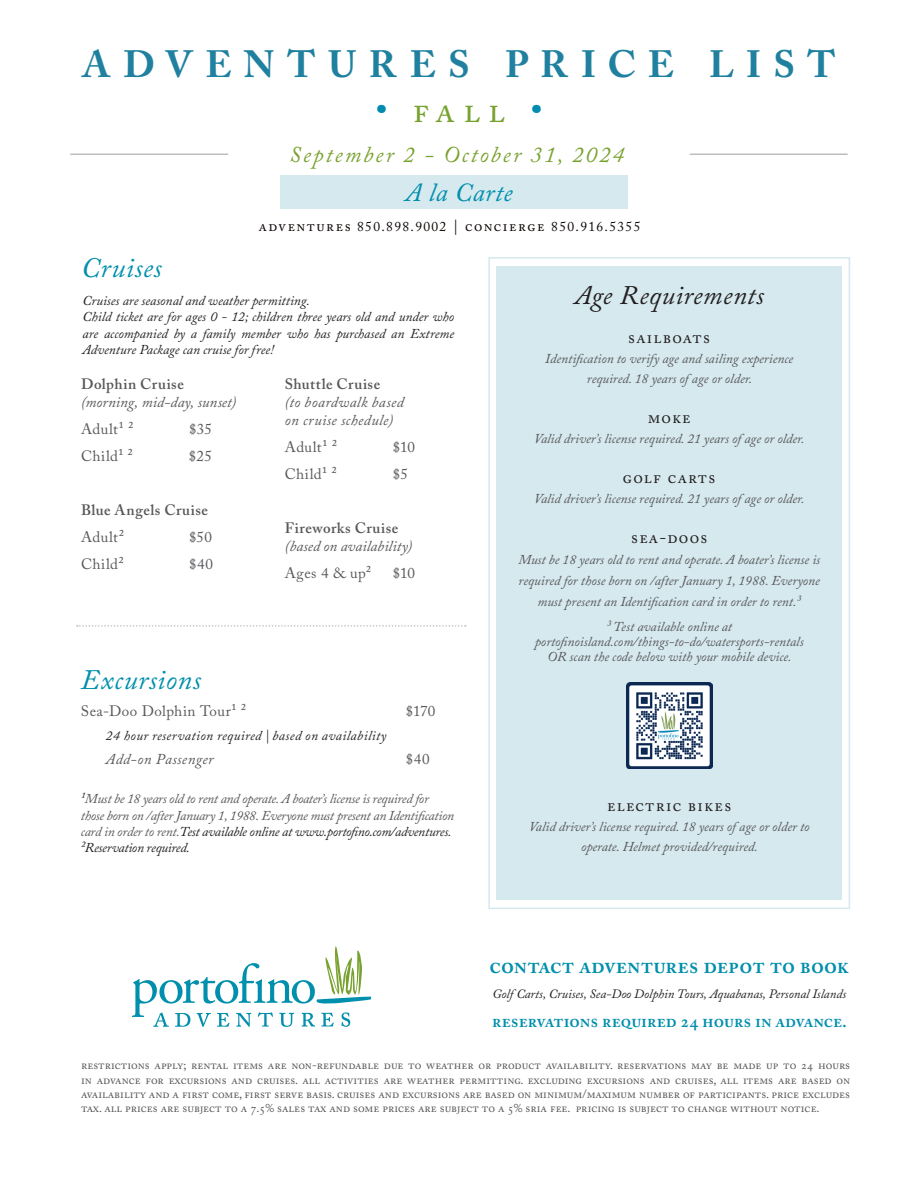
<style>
.page{position:relative;width:918px;height:1188px;background:#fff}
.page>*{position:absolute;margin:0;border:0;box-sizing:border-box;transform-origin:0 0}
.t1{font:700 37.8px "Adobe Caslon Pro";letter-spacing:.325em;color:#1f819f}
.t2{font:36px "Adobe Caslon Pro";color:#78a22f}
.t3{font:italic 28.05px "Adobe Caslon Pro";letter-spacing:.025em;color:#008fac}
.t4{font:italic 26.7px "Adobe Caslon Pro";letter-spacing:.02em;color:#231f20}
.t5{font:italic 25.95px "Adobe Caslon Pro";letter-spacing:.025em;color:#008fac}
.t6{font:600 22.5px "Adobe Caslon Pro";color:#008fac}
.t7{font:italic 22.5px "Adobe Caslon Pro";letter-spacing:.1em;color:#78a22f}
.t8{font:600 18px "Adobe Caslon Pro";color:#008fac}
.t9{font:17.1px "Adobe Caslon Pro";letter-spacing:.07em;color:#231f20}
.t10{font:15px "Adobe Caslon Pro";letter-spacing:.03em;color:#57585a}
.t11{font:italic 15px "Adobe Caslon Pro";letter-spacing:.02em;color:#57585a}
.t12{font:600 15px "Adobe Caslon Pro";letter-spacing:.03em;color:#57585a}
.t13{font:italic 13.5px/21px "Adobe Caslon Pro";color:#57585a;text-align:center}
.t14{font:italic 13.5px/16.2px "Adobe Caslon Pro";letter-spacing:-.02em;color:#57585a}
.t15{font:italic 13.5px/16.2px "Adobe Caslon Pro";color:#231f20;text-align:justify}
.t16{font:italic 13.5px "Adobe Caslon Pro";letter-spacing:.035em;color:#231f20}
.t17{font:13.5px "Adobe Caslon Pro";letter-spacing:.1em;color:#0c0806}
.t18{font:italic 12.75px "Adobe Caslon Pro";color:#231f20}
.t19{font:12px/14.4px "Adobe Caslon Pro";color:#57585a;text-align:justify}
.s1{color:#008bb0}
.s2{font-size:15px}
.s3{color:#231f20}
</style>
<div class="page">
<svg style="left:77px;top:625px;width:389px;height:2px"></svg>
<div style="left:497px;top:266px;width:345px;height:634px;background:#d6e9ef"></div>
<div style="left:488px;top:257px;width:362px;height:652px;border:2px solid #d6e9ef"></div>
<img style="left:626px;top:683px;width:86px;height:86px">
<svg style="left:132px;top:946px;width:239px;height:81px"></svg>
<div style="left:280px;top:175px;width:347px;height:34px;background:#d6e9ef"></div>
<hr style="left:71px;top:154px;width:157px;height:1px;background:#bcbdc0">
<hr style="left:690px;top:154px;width:157px;height:1px;background:#bcbdc0">
<p class="t1" style="left:83px;top:42px;width:754px">ADVENTURES PRICE LIST</p>
<p class="t2" style="left:375px;top:89px;width:169px"><span class="s1">•</span> fall <span class="s1">•</span></p>
<p class="t7" style="left:289px;top:141px;width:336px">September 2 - October 31, 2024</p>
<p class="t5" style="left:405px;top:177px;width:109px">A la Carte</p>
<p class="t17" style="left:259px;top:218px;width:383px"><span class="s2">adventures</span> 850.898.9002 <span class="s2">| concierge</span> 850.916.5355</p>
<p class="t3" style="left:81px;top:251px;width:82px">Cruises</p>
<p class="t15" style="left:83px;top:292px;width:229px">Cruises are seasonal and weather permitting.</p>
<p class="t15" style="left:83px;top:309px;width:373px">Child ticket are for ages 0 - 12; children three years old and under who are accompanied by a family member who has purchased an Extreme Adventure Package can cruise for free!</p>
<p class="t12" style="left:81px;top:375px;width:104px">Dolphin Cruise</p>
<p class="t11" style="left:81px;top:393px;width:157px">(morning, mid-day, sunset)</p>
<p class="t10" style="left:81px;top:420px;width:54px">Adult¹ ²</p>
<p class="t10" style="left:189px;top:420px;width:24px">$35</p>
<p class="t10" style="left:81px;top:447px;width:54px">Child¹ ²</p>
<p class="t10" style="left:189px;top:447px;width:25px">$25</p>
<p class="t12" style="left:81px;top:501px;width:129px">Blue Angels Cruise</p>
<p class="t10" style="left:81px;top:528px;width:45px">Adult²</p>
<p class="t10" style="left:189px;top:528px;width:25px">$50</p>
<p class="t10" style="left:81px;top:555px;width:44px">Child²</p>
<p class="t10" style="left:189px;top:555px;width:25px">$40</p>
<p class="t12" style="left:285px;top:375px;width:97px">Shuttle Cruise</p>
<p class="t11" style="left:285px;top:393px;width:121px">(to boardwalk based</p>
<p class="t11" style="left:285px;top:411px;width:110px">on cruise schedule)</p>
<p class="t10" style="left:285px;top:438px;width:54px">Adult¹ ²</p>
<p class="t10" style="left:393px;top:438px;width:24px">$10</p>
<p class="t10" style="left:285px;top:465px;width:54px">Child¹ ²</p>
<p class="t10" style="left:393px;top:465px;width:17px">$5</p>
<p class="t12" style="left:285px;top:519px;width:115px">Fireworks Cruise</p>
<p class="t11" style="left:285px;top:537px;width:129px">(based on availability)</p>
<p class="t10" style="left:285px;top:564px;width:88px">Ages 4 &amp; up²</p>
<p class="t10" style="left:393px;top:564px;width:24px">$10</p>
<p class="t3" style="left:81px;top:663px;width:122px">Excursions</p>
<p class="t10" style="left:81px;top:702px;width:167px">Sea-Doo Dolphin Tour¹ ²</p>
<p class="t10" style="left:406px;top:702px;width:31px">$170</p>
<p class="t16" style="left:106px;top:728px;width:282px">24 hour reservation required | based on availability</p>
<p class="t11" style="left:106px;top:750px;width:109px">Add-on Passenger</p>
<p class="t10" style="left:406px;top:750px;width:25px">$40</p>
<p class="t14" style="left:81px;top:791px;width:375px"><span class="s3">¹</span>Must be 18 years old to rent and operate. A boater’s license is required for those born on /after January 1, 1988. Everyone must present an Identification card in order to rent.<span class="s3">Test available online at www.portofino.com/adventures.<br>²Reservation required.</span></p>
<p class="t4" style="left:575px;top:279px;width:191px">Age Requirements</p>
<p class="t9" style="left:628px;top:327px;width:84px">sailboats</p>
<p class="t13" style="left:545px;top:348px;width:249px">Identification to verify age and sailing experience</p>
<p class="t13" style="left:587px;top:368px;width:167px">required. 18 years of age or older.</p>
<p class="t9" style="left:648px;top:407px;width:44px">moke</p>
<p class="t13" style="left:534px;top:428px;width:272px">Valid driver’s license required. 21 years of age or older.</p>
<p class="t9" style="left:623px;top:467px;width:94px">golf carts</p>
<p class="t13" style="left:534px;top:488px;width:272px">Valid driver’s license required. 21 years of age or older.</p>
<p class="t9" style="left:631px;top:527px;width:78px">sea-doos</p>
<p class="t13" style="left:518px;top:548px;width:303px">Must be 18 years old to rent and operate. A boater’s license is required for those born on /after January 1, 1988. Everyone must present an Identification card in order to rent.³</p>
<p class="t13" style="left:606px;top:616px;width:127px">³ Test available online at</p>
<p class="t13" style="left:535px;top:631px;width:270px">portofinoisland.com/things-to-do/watersports-rentals</p>
<p class="t13" style="left:548px;top:646px;width:245px">OR scan the code below with your mobile device.</p>
<p class="t9" style="left:607px;top:795px;width:126px">electric bikes</p>
<p class="t13" style="left:529px;top:816px;width:282px;line-height:20px">Valid driver’s license required. 18 years of age or older to operate. Helmet provided/required.</p>
<p class="t6" style="left:490px;top:952px;width:361px">contact adventures depot to book</p>
<p class="t18" style="left:492px;top:987px;width:355px">Golf Carts, Cruises, Sea-Doo Dolphin Tours, Aquabanas, Personal Islands</p>
<p class="t8" style="left:492px;top:1010px;width:356px">reservations required 24 hours in advance.</p>
<p class="t19" style="left:81px;top:1058px;width:771px">restrictions apply; rental items are non-refundable due to weather or product availability. reservations may be made up to 24 hours in advance for excursions and cruises. all activities are weather permitting. excluding excursions and cruises, all items are based on availability and a first come, first serve basis. cruises and excursions are based on minimum/maximum number of participants. price excludes tax. all prices are subject to a 7.5% sales tax and some prices are subject to a 5% sria fee. pricing is subject to change without notice.</p>
</div>
